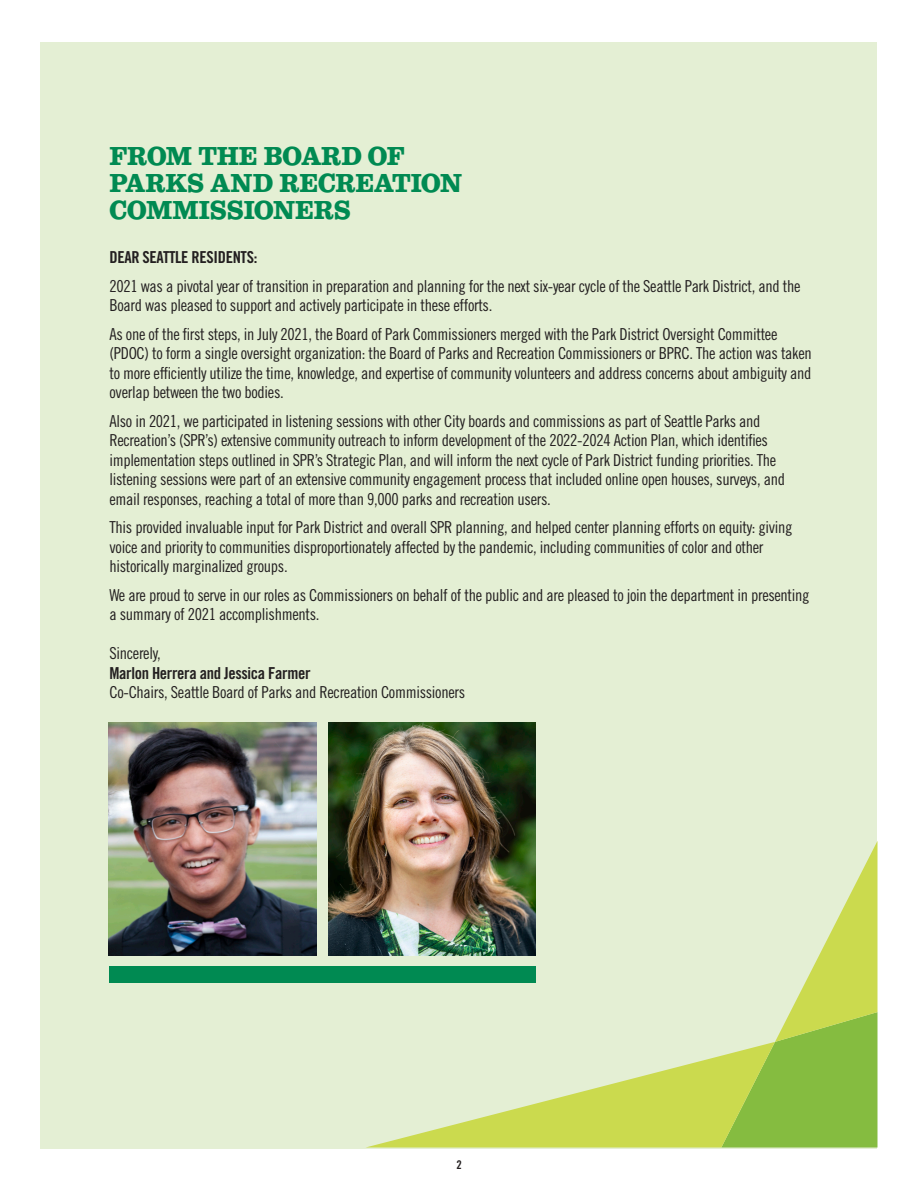
<style>
.page{position:relative;width:918px;height:1188px;background:#fff}
.page>*{position:absolute;margin:0;border:0;box-sizing:border-box;transform-origin:0 0}
.t1{font:27px/27px "Egizio Bld";letter-spacing:-.01em;color:#008a52;scale:.95 1}
.t2{font:16.5px/19.5px "Trade Gothic LT Std Cn 18";letter-spacing:-.02em;color:#231f20}
.t3{font:16.5px "Trade Gothic LT Std Bd Cn 20";letter-spacing:-.02em;color:#231f20}
.t4{font:12px "Trade Gothic LT Std Bd Cn 20";color:#231f20}
</style>
<div class="page">
<div style="left:40px;top:42px;width:838px;height:1106px;background:#e4efd4"></div>
<svg style="left:366px;top:841px;width:512px;height:307px"></svg>
<img style="left:328px;top:723px;width:208px;height:233px">
<img style="left:109px;top:723px;width:207px;height:233px">
<div style="left:109px;top:966px;width:427px;height:16px;background:#008a52"></div>
<p class="t1" style="left:110px;top:142px;width:373px">FROM THE BOARD OF<br>PARKS AND RECREATION<br>COMMISSIONERS</p>
<p class="t3" style="left:110px;top:247px;width:149px">DEAR SEATTLE RESIDENTS:</p>
<p class="t2" style="left:110px;top:276px;width:693px">2021 was a pivotal year of transition in preparation and planning for the next six-year cycle of the Seattle Park District, and the<br>Board was pleased to support and actively participate in these efforts.</p>
<p class="t2" style="left:110px;top:324px;width:704px">As one of the first steps, in July 2021, the Board of Park Commissioners merged with the Park District Oversight Committee (PDOC) to form a single oversight organization: the Board of Parks and Recreation Commissioners or BPRC. The action was taken to more efficiently utilize the time, knowledge, and expertise of community volunteers and address concerns about ambiguity and overlap between the two bodies.</p>
<p class="t2" style="left:110px;top:411px;width:677px">Also in 2021, we participated in listening sessions with other City boards and commissions as part of Seattle Parks and Recreation’s (SPR’s) extensive community outreach to inform development of the 2022-2024 Action Plan, which identifies implementation steps outlined in SPR’s Strategic Plan, and will inform the next cycle of Park District funding priorities. The listening sessions were part of an extensive community engagement process that included online open houses, surveys, and email responses, reaching a total of more than 9,000 parks and recreation users.</p>
<p class="t2" style="left:110px;top:518px;width:685px">This provided invaluable input for Park District and overall SPR planning, and helped center planning efforts on equity: giving voice and priority to communities disproportionately affected by the pandemic, including communities of color and other historically marginalized groups.</p>
<p class="t2" style="left:110px;top:585px;width:702px">We are proud to serve in our roles as Commissioners on behalf of the public and are pleased to join the department in presenting a summary of 2021 accomplishments.</p>
<p class="t2" style="left:110px;top:644px;width:53px">Sincerely,</p>
<p class="t3" style="left:110px;top:663px;width:203px">Marlon Herrera and Jessica Farmer</p>
<p class="t2" style="left:110px;top:683px;width:357px">Co-Chairs, Seattle Board of Parks and Recreation Commissioners</p>
<p class="t4" style="left:456px;top:1157px;width:7px">2</p>
</div>
